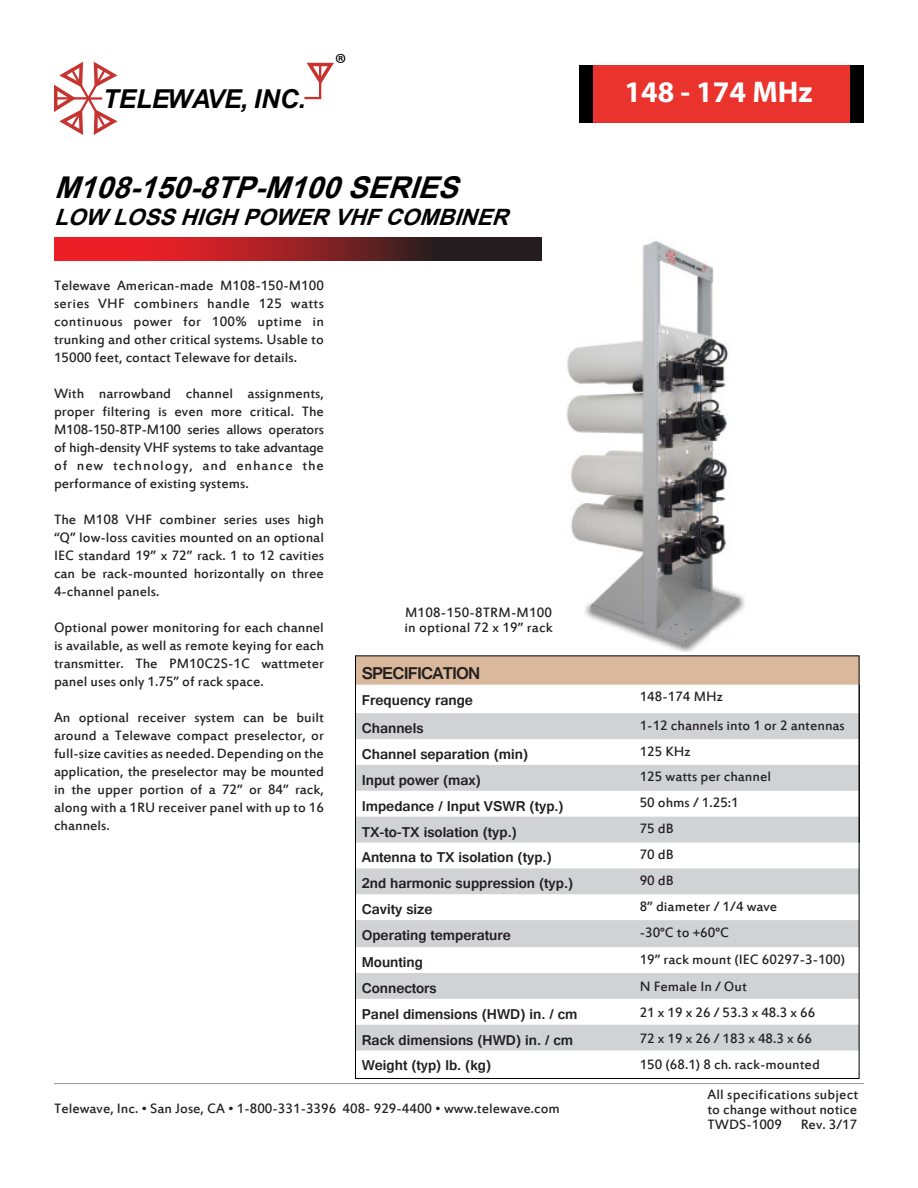
<style>
.page{position:relative;width:918px;height:1188px;background:#fff}
.page>*{position:absolute;margin:0;border:0;box-sizing:border-box;transform-origin:0 0}
.t1{font:italic 700 30px "Arial";color:#000}
.t2{font:700 30px "Myriad Pro";color:#fff}
.t3{font:28.05px "Myriad Pro";color:#000}
.t4{font:italic 700 26.1px "Arial";color:#000}
.t5{font:italic 700 22.5px "Arial";color:#000}
.t6{font:700 18px "Gautami";letter-spacing:-.05em;color:#231f20}
.t7{font:15px/18px "Estrangelo Edessa";color:#231f20;text-align:justify}
.t8{font:700 15px "Gautami";color:#231f20}
</style>
<div class="page">
<svg style="left:304px;top:62px;width:30px;height:38px"></svg>
<svg style="left:54px;top:61px;width:64px;height:74px"></svg>
<div style="left:580px;top:66px;width:284px;height:57px;background:#eb332e"></div>
<div style="left:580px;top:66px;width:13px;height:57px;background:#000"></div>
<div style="left:850px;top:66px;width:14px;height:57px;background:#000"></div>
<svg style="left:54px;top:238px;width:488px;height:23px;background:#8d1f23"></svg>
<hr style="left:54px;top:1083px;width:810px;height:1px;background:#939598">
<div style="left:357px;top:868px;width:500px;height:26px;background:#d1d2d4"></div>
<div style="left:357px;top:920px;width:500px;height:27px;background:#d1d2d4"></div>
<svg style="left:357px;top:973px;width:500px;height:78px"></svg>
<svg style="left:357px;top:656px;width:503px;height:187px"></svg>
<img style="left:566px;top:241px;width:179px;height:410px">
<h3 class="t4" style="left:103px;top:81px;width:205px">TELEWAVE, INC.</h3>
<h2 class="t3" style="left:335px;top:46px;width:13px">®</h2>
<h1 class="t1" style="left:54px;top:168px;width:419px">M108-150-8TP-M100SERIES</h1>
<h3 class="t5" style="left:54px;top:202px;width:465px">LOW LOSSHIGHPOWERVHFCOMBINER</h3>
<h1 class="t2" style="left:625px;top:72px;width:189px">148 - 174 MHz</h1>
<p class="t7" style="left:54px;top:277px;width:272px">Telewave American-made M108-150-M100 series VHF combiners handle 125 watts continuous power for 100% uptime in trunking and other critical systems. Usable to 15000 feet, contact Telewave for details.</p>
<p class="t7" style="left:54px;top:385px;width:272px">With narrowband channel assignments, proper filtering is even more critical. The M108-150-8TP-M100 series allows operators of high-density VHF systems to take advantage of new technology, and enhance the performance of existing systems.</p>
<p class="t7" style="left:54px;top:511px;width:271px">The M108 VHF combiner series uses high “Q” low-loss cavities mounted on an optional IEC standard 19” x 72” rack. 1 to 12 cavities can be rack-mounted horizontally on three 4-channel panels.</p>
<p class="t7" style="left:54px;top:619px;width:271px">Optional power monitoring for each channel is available, as well as remote keying for each transmitter. The PM10C2S-1C wattmeter panel uses only 1.75” of rack space.</p>
<p class="t7" style="left:54px;top:709px;width:272px">An optional receiver system can be built around a Telewave compact preselector, or full-size cavities as needed. Depending on the</p>
<p class="t7" style="left:54px;top:763px;width:271px">application, the preselector may be mounted in the upper portion of a 72” or 84” rack, along with a 1RU receiver panel with up to 16 channels.</p>
<p class="t7" style="left:405px;top:604px;width:149px">M108-150-8TRM-M100</p>
<p class="t7" style="left:404px;top:619px;width:150px">in optional 72 x 19” rack</p>
<p class="t6" style="left:362px;top:662px;width:120px">SPECIFICATION</p>
<p class="t8" style="left:362px;top:691px;width:113px">Frequency range</p>
<p class="t7" style="left:640px;top:688px;width:85px">148-174 MHz</p>
<p class="t8" style="left:362px;top:719px;width:63px">Channels</p>
<p class="t7" style="left:640px;top:717px;width:207px">1-12 channels into 1 or 2 antennas</p>
<p class="t8" style="left:362px;top:745px;width:168px">Channel separation (min)</p>
<p class="t7" style="left:640px;top:743px;width:52px">125 KHz</p>
<p class="t8" style="left:362px;top:771px;width:121px">Input power (max)</p>
<p class="t7" style="left:640px;top:769px;width:133px">125 watts per channel</p>
<p class="t8" style="left:362px;top:797px;width:204px">Impedance / Input VSWR (typ.)</p>
<p class="t7" style="left:640px;top:795px;width:101px">50 ohms / 1.25:1</p>
<p class="t8" style="left:362px;top:823px;width:157px">TX-to-TX isolation (typ.)</p>
<p class="t7" style="left:640px;top:820px;width:36px">75 dB</p>
<p class="t8" style="left:362px;top:848px;width:192px">Antenna to TX isolation (typ.)</p>
<p class="t7" style="left:640px;top:846px;width:36px">70 dB</p>
<p class="t8" style="left:362px;top:874px;width:213px">2nd harmonic suppression (typ.)</p>
<p class="t7" style="left:640px;top:872px;width:36px">90 dB</p>
<p class="t8" style="left:362px;top:900px;width:72px">Cavity size</p>
<p class="t7" style="left:640px;top:898px;width:139px">8” diameter / 1/4 wave</p>
<p class="t8" style="left:362px;top:926px;width:151px">Operating temperature</p>
<p class="t7" style="left:640px;top:924px;width:91px">-30°C to +60°C</p>
<p class="t8" style="left:362px;top:953px;width:63px">Mounting</p>
<p class="t7" style="left:640px;top:951px;width:207px">19” rack mount (IEC 60297-3-100)</p>
<p class="t8" style="left:362px;top:979px;width:77px">Connectors</p>
<p class="t7" style="left:640px;top:979px;width:109px">N Female In / Out</p>
<p class="t8" style="left:362px;top:1005px;width:217px">Panel dimensions (HWD) in. / cm</p>
<p class="t7" style="left:640px;top:1004px;width:177px">21 x 19 x 26 / 53.3 x 48.3 x 66</p>
<p class="t8" style="left:362px;top:1031px;width:213px">Rack dimensions (HWD) in. / cm</p>
<p class="t7" style="left:640px;top:1030px;width:174px">72 x 19 x 26 / 183 x 48.3 x 66</p>
<p class="t8" style="left:362px;top:1056px;width:131px">Weight (typ) lb. (kg)</p>
<p class="t7" style="left:640px;top:1056px;width:182px">150 (68.1) 8 ch. rack-mounted</p>
<p class="t7" style="left:707px;top:1086px;width:152px">All specifications subject</p>
<p class="t7" style="left:707px;top:1101px;width:151px">to change without notice</p>
<p class="t7" style="left:707px;top:1116px;width:151px">TWDS-1009 Rev. 3/17</p>
<p class="t7" style="left:54px;top:1100px;width:507px">Telewave, Inc. • San Jose, CA • 1-800-331-3396 408- 929-4400 • www.telewave.com</p>
</div>
